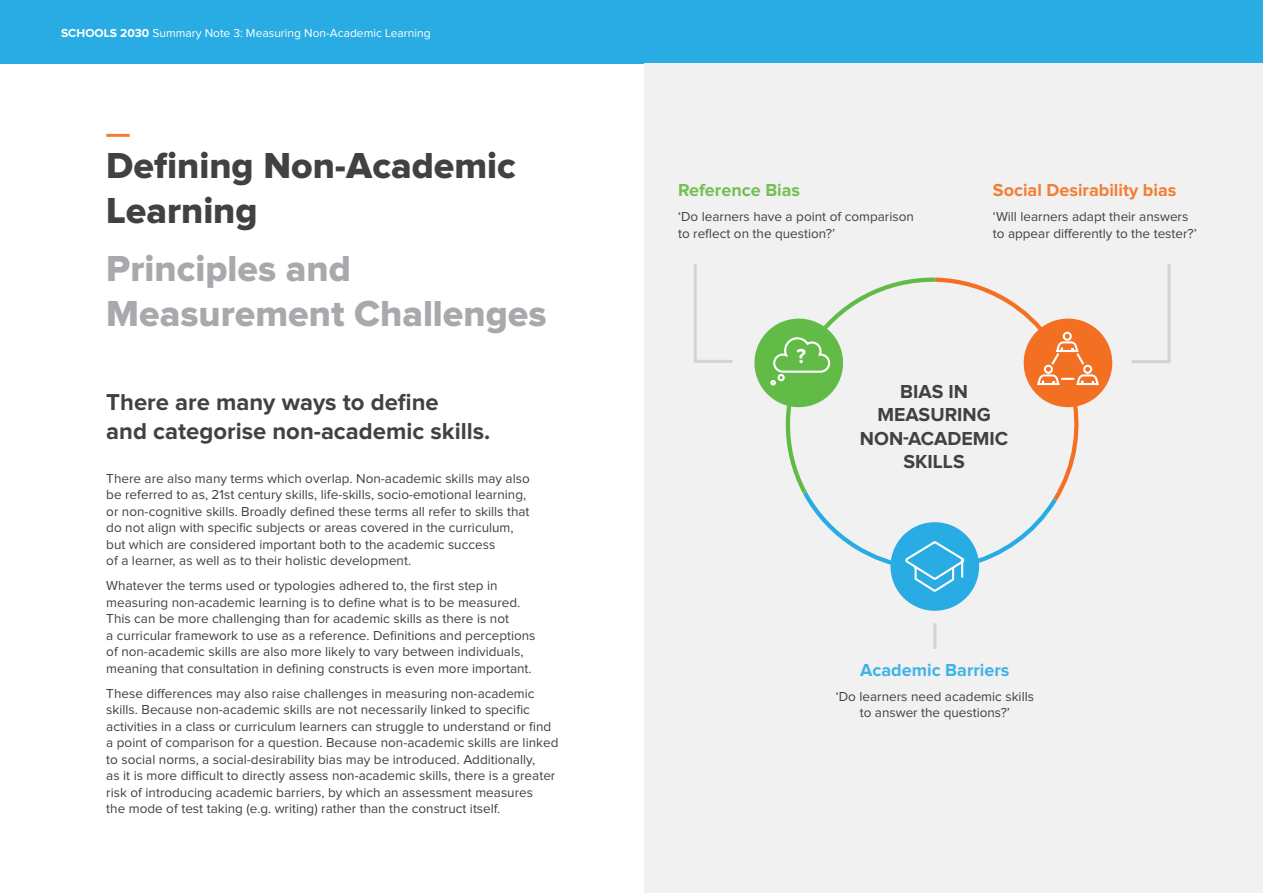
<style>
.page{position:relative;width:1263px;height:893px;background:#fff}
.page>*{position:absolute;margin:0;border:0;box-sizing:border-box;transform-origin:0 0}
.t1{font:37.5px/45px "Proxima Nova Extrabld";color:#a7a9ac}
.t2{font:37.5px/45px "Proxima Nova Extrabld";color:#414042}
.t3{font:700 23.85px/28.7px "Proxima Nova";color:#414042}
.t4{font:700 21px "Proxima Nova";color:#fff}
.t5{font:700 19.5px/23.4px "Proxima Nova";color:#414042;text-align:center}
.t6{font:700 18px "Proxima Nova";color:#f47d32}
.t7{font:700 18px "Proxima Nova";color:#3eb4e6}
.t8{font:700 18px "Proxima Nova";color:#74c054}
.t9{font:13.5px/16.5px "Proxima Nova";color:#414042}
.t10{font:12px "Proxima Nova";color:#fff}
.s1{font-weight:700}
</style>
<div class="page">
<div style="left:0;top:0;width:1263px;height:64px;background:#29ace3"></div>
<div style="left:644px;top:64px;width:619px;height:829px;background:#f1f1f2"></div>
<hr style="left:106px;top:134px;width:24px;height:3px;background:#f47d32">
<svg style="left:754px;top:277px;width:359px;height:334px"></svg>
<svg style="left:694px;top:263px;width:39px;height:100px"></svg>
<svg style="left:1131px;top:264px;width:40px;height:99px"></svg>
<hr style="left:933px;top:623px;width:3px;height:26px;background:#d1d3d4">
<p class="t10" style="left:61px;top:28px;width:371px"><span class="s1">SCHOOLS 2030</span> Summary Note 3: Measuring Non-Academic Learning</p>
<h1 class="t2" style="left:106px;top:145px;width:411px">Defining Non-Academic<br>Learning</h1>
<h1 class="t1" style="left:106px;top:248px;width:442px">Principles and<br>Measurement Challenges</h1>
<h2 class="t3" style="left:106px;top:389px;width:386px">There are many ways to define<br>and categorise non-academic skills.</h2>
<p class="t9" style="left:106px;top:470px;width:425px">There are also many terms which overlap. Non-academic skills may also be referred to as, 21st century skills, life-skills, socio-emotional learning, or non-cognitive skills. Broadly defined these terms all refer to skills that do not align with specific subjects or areas covered in the curriculum, but which are considered important both to the academic success<br>of a learner, as well as to their holistic development.</p>
<p class="t9" style="left:106px;top:578px;width:431px">Whatever the terms used or typologies adhered to, the first step in measuring non-academic learning is to define what is to be measured.<br>This can be more challenging than for academic skills as there is not<br>a curricular framework to use as a reference. Definitions and perceptions of non-academic skills are also more likely to vary between individuals, meaning that consultation in defining constructs is even more important.</p>
<p class="t9" style="left:106px;top:685px;width:454px">These differences may also raise challenges in measuring non-academic skills. Because non-academic skills are not necessarily linked to specific activities in a class or curriculum learners can struggle to understand or find a point of comparison for a question. Because non-academic skills are linked to social norms, a social-desirability bias may be introduced. Additionally,<br>as it is more difficult to directly assess non-academic skills, there is a greater risk of introducing academic barriers, by which an assessment measures<br>the mode of test taking (e.g. writing) rather than the construct itself.</p>
<h3 class="t8" style="left:678px;top:182px;width:124px">Reference Bias</h3>
<p class="t9" style="left:678px;top:209px;width:237px">‘Do learners have a point of comparison to reflect on the question?’</p>
<h3 class="t4" style="left:796px;top:346px;width:11px">?</h3>
<h3 class="t6" style="left:993px;top:182px;width:185px">Social Desirability bias</h3>
<p class="t9" style="left:993px;top:209px;width:206px">‘Will learners adapt their answers to appear differently to the tester?’</p>
<h3 class="t5" style="left:860px;top:381px;width:150px">BIAS IN<br>MEASURING<br>NON-ACADEMIC<br>SKILLS</h3>
<h3 class="t7" style="left:860px;top:661px;width:151px">Academic Barriers</h3>
<p class="t9" style="left:836px;top:688px;width:200px;text-align:center">‘Do learners need academic skills to answer the questions?’</p>
</div>
